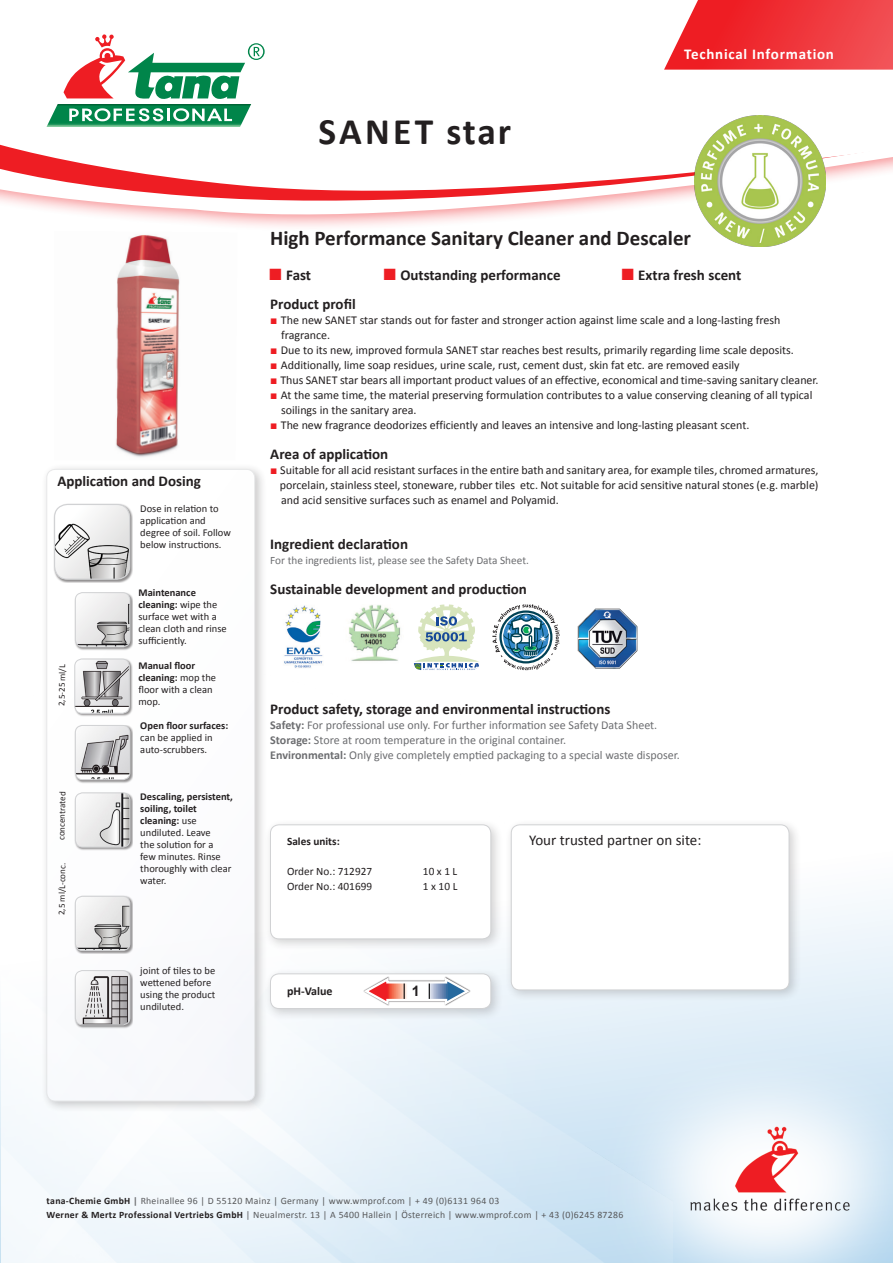
<style>
.page{position:relative;width:893px;height:1263px;background:#fff}
.page>*{position:absolute;margin:0;border:0;box-sizing:border-box;transform-origin:0 0}
.t1{font:700 37.5px "Calibri";letter-spacing:.075em;color:#231f20}
.t2{font:700 21px "Calibri";color:#231f20}
.t3{font:700 15px "Calibri";color:#231f20}
.t4{font:15px "Calibri";color:#231f20}
.t5{font:700 15px "Calibri";letter-spacing:.05em;color:#fff}
.t6{font:700 14.4px "Arial";color:#231f20}
.t7{font:12px "Calibri";color:#231f20}
.t8{font:12px "Calibri";color:#6c6d70}
.t9{font:700 12px "Calibri";color:#231f20}
.t10{font:11.25px "Calibri";color:#6c6d70}
.t11{font:11.25px "Calibri";color:#231f20}
.t12{font:700 11.25px "Calibri";color:#231f20}
.t13{font:10.5px/12px "Calibri";color:#231f20}
.t14{font:700 10.5px/12px "Calibri";color:#231f20}
.t15{font:9.75px "Calibri";letter-spacing:.03em;color:#57585a}
.t16{font:9px "Calibri";color:#231f20}
.s1{font-weight:700}
.s2{font-weight:400}
.s3{font-family:"Arial";font-weight:400;font-size:24.3px;color:#ee1d23}
.s4{font-family:"Arial";color:#ee1d23}
.s5{font-weight:700;color:#231f20}
.s6{font-weight:700;color:#6c6d70}
</style>
<div class="page">
<svg style="left:0;top:904px;width:893px;height:359px;fill:#e6f1f9"></svg>
<svg style="left:177px;top:220px;width:288px;height:7px;fill:#fdf0f1"></svg>
<svg style="left:65px;top:210px;width:515px;height:10px"></svg>
<svg style="left:0;top:115px;width:893px;height:95px"></svg>
<img style="left:2px;top:663px;width:670px;height:600px">
<img style="left:694px;top:116px;width:132px;height:131px">
<img style="left:606px;top:1030px;width:287px;height:233px">
<div style="left:40px;top:463px;width:227px;height:650px;background:#231f20;opacity:.49"></div>
<div style="left:47px;top:469px;width:208px;height:632px;background:#fdfdfe;border-radius:9px"></div>
<div style="left:46px;top:469px;width:209px;height:632px;border:1px solid #d1d2d4;border-radius:9px"></div>
<svg style="left:664px;top:0;width:229px;height:70px;background:#f04247"></svg>
<div style="left:264px;top:967px;width:239px;height:54px;background:#231f20;opacity:.2"></div>
<div style="left:270px;top:974px;width:221px;height:34px;background:#fff;border-radius:9px"></div>
<div style="left:270px;top:973px;width:221px;height:36px;border:1px solid #d1d2d4;border-radius:9px"></div>
<svg style="left:363px;top:976px;width:107px;height:30px"></svg>
<svg style="left:46px;top:34px;width:219px;height:93px"></svg>
<div style="left:264px;top:818px;width:239px;height:133px;background:#231f20;opacity:.2"></div>
<div style="left:270px;top:825px;width:221px;height:114px;background:#fff;border-radius:9px"></div>
<div style="left:270px;top:824px;width:221px;height:115px;border:1px solid #d1d2d4;border-radius:9px"></div>
<div style="left:505px;top:818px;width:296px;height:185px;background:#231f20;opacity:.2"></div>
<div style="left:511px;top:825px;width:278px;height:165px;background:#fff;border-radius:9px"></div>
<div style="left:511px;top:824px;width:278px;height:166px;border:1px solid #d1d2d4;border-radius:9px"></div>
<div style="left:53px;top:503px;width:80px;height:80px;background:#231f20;opacity:.5"></div>
<img style="left:55px;top:504px;width:75px;height:75px">
<div style="left:54px;top:504px;width:76px;height:76px;border:1px solid #d1d2d4;border-radius:13px"></div>
<img style="left:116px;top:235px;width:64px;height:222px">
<div style="left:270px;top:604px;width:66px;height:66px;background:#fff;border-radius:8px"></div>
<img style="left:284px;top:605px;width:39px;height:63px">
<div style="left:340px;top:604px;width:66px;height:66px;background:#fff;border-radius:8px"></div>
<img style="left:349px;top:605px;width:52px;height:56px">
<svg style="left:414px;top:604px;width:66px;height:66px"></svg>
<svg style="left:492px;top:604px;width:68px;height:66px"></svg>
<img style="left:575px;top:608px;width:66px;height:62px">
<div style="left:75px;top:592px;width:58px;height:59px;background:#231f20;opacity:.5"></div>
<img style="left:75px;top:593px;width:55px;height:54px">
<div style="left:75px;top:592px;width:55px;height:55px;border:1px solid #d1d2d4;border-radius:7px"></div>
<div style="left:74px;top:658px;width:59px;height:59px;background:#231f20;opacity:.5"></div>
<img style="left:75px;top:659px;width:54px;height:54px">
<div style="left:74px;top:659px;width:56px;height:54px;border:1px solid #d1d2d4;border-radius:7px"></div>
<div style="left:75px;top:792px;width:58px;height:59px;background:#231f20;opacity:.5"></div>
<img style="left:75px;top:793px;width:55px;height:54px">
<div style="left:75px;top:792px;width:55px;height:55px;border:1px solid #d1d2d4;border-radius:7px"></div>
<div style="left:75px;top:970px;width:58px;height:59px;background:#231f20;opacity:.5"></div>
<img style="left:75px;top:970px;width:55px;height:55px">
<div style="left:75px;top:970px;width:55px;height:55px;border:1px solid #d1d2d4;border-radius:7px"></div>
<div style="left:75px;top:895px;width:58px;height:59px;background:#231f20;opacity:.5"></div>
<img style="left:75px;top:896px;width:55px;height:54px">
<div style="left:75px;top:896px;width:55px;height:55px;border:1px solid #d1d2d4;border-radius:7px"></div>
<div style="left:75px;top:725px;width:58px;height:58px;background:#231f20;opacity:.5"></div>
<img style="left:75px;top:725px;width:55px;height:55px">
<div style="left:75px;top:725px;width:55px;height:55px;border:1px solid #d1d2d4;border-radius:7px"></div>
<p class="t1" style="left:319px;top:108px;width:194px">SANET star</p>
<p class="t5" style="left:684px;top:44px;width:151px">Technical Information</p>
<p class="t3" style="left:57px;top:471px;width:145px">Application and Dosing</p>
<p class="t13" style="left:140px;top:502px;width:80px">Dose in relation to</p>
<p class="t13" style="left:140px;top:514px;width:92px">application and degree of soil. Follow below instructions.</p>
<p class="t16" style="left:56px;top:706px;width:43px;rotate:-89deg">2,5-25 ml/L</p>
<p class="t16" style="left:56px;top:840px;width:50px;rotate:-89deg">concentrated</p>
<p class="t16" style="left:56px;top:915px;width:53px;rotate:-89deg">2,5 ml/L-conc.</p>
<p class="t14" style="left:139px;top:586px;width:59px">Maintenance</p>
<p class="t13" style="left:139px;top:598px;width:90px"><span class="s1">cleaning:</span> wipe the surface wet with a clean cloth and rinse sufficiently.</p>
<p class="t14" style="left:139px;top:659px;width:58px">Manual floor</p>
<p class="t13" style="left:139px;top:671px;width:79px"><span class="s1">cleaning:</span> mop the floor with a clean mop.</p>
<p class="t13" style="left:140px;top:719px;width:89px"><span class="s1">Open floor surfaces: </span>can be applied in auto-scrubbers.</p>
<p class="t14" style="left:140px;top:791px;width:94px">Descaling, persistent, soiling, toilet</p>
<p class="t14" style="left:140px;top:815px;width:58px">cleaning: <span class="s2">use</span></p>
<p class="t13" style="left:140px;top:827px;width:93px">undiluted. Leave<br>the solution for a few minutes. Rinse thoroughly with clear water.</p>
<p class="t13" style="left:140px;top:965px;width:77px">joint of tiles to be wettened before using the product undiluted.</p>
<p class="t2" style="left:270px;top:225px;width:422px">High Performance Sanitary Cleaner and Descaler</p>
<p class="t3" style="left:268px;top:266px;width:44px"><span class="s3">■</span> Fast</p>
<p class="t3" style="left:382px;top:266px;width:180px"><span class="s3">■</span> Outstanding performance</p>
<p class="t3" style="left:620px;top:266px;width:122px"><span class="s3">■</span> Extra fresh scent</p>
<p class="t3" style="left:270px;top:295px;width:87px">Product profil</p>
<p class="t7" style="left:270px;top:313px;width:512px"><span class="s4">■</span> The new SANET star stands out for faster and stronger action against lime scale and a long-lasting fresh</p>
<p class="t7" style="left:281px;top:328px;width:51px">fragrance.</p>
<p class="t7" style="left:270px;top:343px;width:525px"><span class="s4">■</span> Due to its new, improved formula SANET star reaches best results, primarily regarding lime scale deposits.</p>
<p class="t7" style="left:270px;top:358px;width:471px"><span class="s4">■</span> Additionally, lime soap residues, urine scale, rust, cement dust, skin fat etc. are removed easily</p>
<p class="t7" style="left:270px;top:373px;width:550px"><span class="s4">■</span> Thus SANET star bears all important product values of an effective, economical and time-saving sanitary cleaner.</p>
<p class="t7" style="left:270px;top:388px;width:544px"><span class="s4">■</span> At the same time, the material preserving formulation contributes to a value conserving cleaning of all typical</p>
<p class="t7" style="left:281px;top:403px;width:137px">soilings in the sanitary area.</p>
<p class="t7" style="left:270px;top:418px;width:481px"><span class="s4">■</span> The new fragrance deodorizes efficiently and leaves an intensive and long-lasting pleasant scent.</p>
<p class="t3" style="left:270px;top:445px;width:120px">Area of application</p>
<p class="t7" style="left:270px;top:463px;width:550px"><span class="s4">■</span> Suitable for all acid resistant surfaces in the entire bath and sanitary area, for example tiles, chromed armatures,</p>
<p class="t7" style="left:280px;top:478px;width:540px">porcelain, stainless steel, stoneware, rubber tiles etc. Not suitable for acid sensitive natural stones (e.g. marble)</p>
<p class="t7" style="left:281px;top:493px;width:279px">and acid sensitive surfaces such as enamel and Polyamid.</p>
<p class="t3" style="left:270px;top:535px;width:139px">Ingredient declaration</p>
<p class="t10" style="left:270px;top:553px;width:260px">For the ingredients list, please see the Safety Data Sheet.</p>
<p class="t3" style="left:270px;top:580px;width:258px">Sustainable development and production</p>
<p class="t3" style="left:270px;top:700px;width:342px">Product safety, storage and environmental instructions</p>
<p class="t8" style="left:270px;top:718px;width:389px"><span class="s1">Safety:</span> For professional use only. For further information see Safety Data Sheet.</p>
<p class="t8" style="left:270px;top:733px;width:297px"><span class="s1">Storage:</span> Store at room temperature in the original container.</p>
<p class="t8" style="left:270px;top:748px;width:411px"><span class="s1">Environmental:</span> Only give completely emptied packaging to a special waste disposer.</p>
<p class="t12" style="left:287px;top:834px;width:54px">Sales units:</p>
<p class="t11" style="left:287px;top:864px;width:87px">Order No.: 712927</p>
<p class="t11" style="left:423px;top:864px;width:36px">10 x 1 L</p>
<p class="t11" style="left:287px;top:879px;width:87px">Order No.: 401699</p>
<p class="t11" style="left:423px;top:879px;width:36px">1 x 10 L</p>
<p class="t9" style="left:287px;top:984px;width:47px">pH-Value</p>
<p class="t6" style="left:412px;top:981px;width:10px">1</p>
<p class="t4" style="left:529px;top:830px;width:174px">Your trusted partner on site:</p>
<p class="t15" style="left:47px;top:1195px;width:454px"><span class="s5">tana-Chemie GmbH</span> <span class="s6">|</span> Rheinallee 96 | D 55120 Mainz | Germany | www.wmprof.com | + 49 (0)6131 964 03</p>
<p class="t15" style="left:47px;top:1208px;width:578px"><span class="s5">Werner &amp; Mertz Professional Vertriebs GmbH</span> | Neualmerstr. 13 | A 5400 Hallein | Österreich | www.wmprof.com | + 43 (0)6245 87286</p>
</div>
